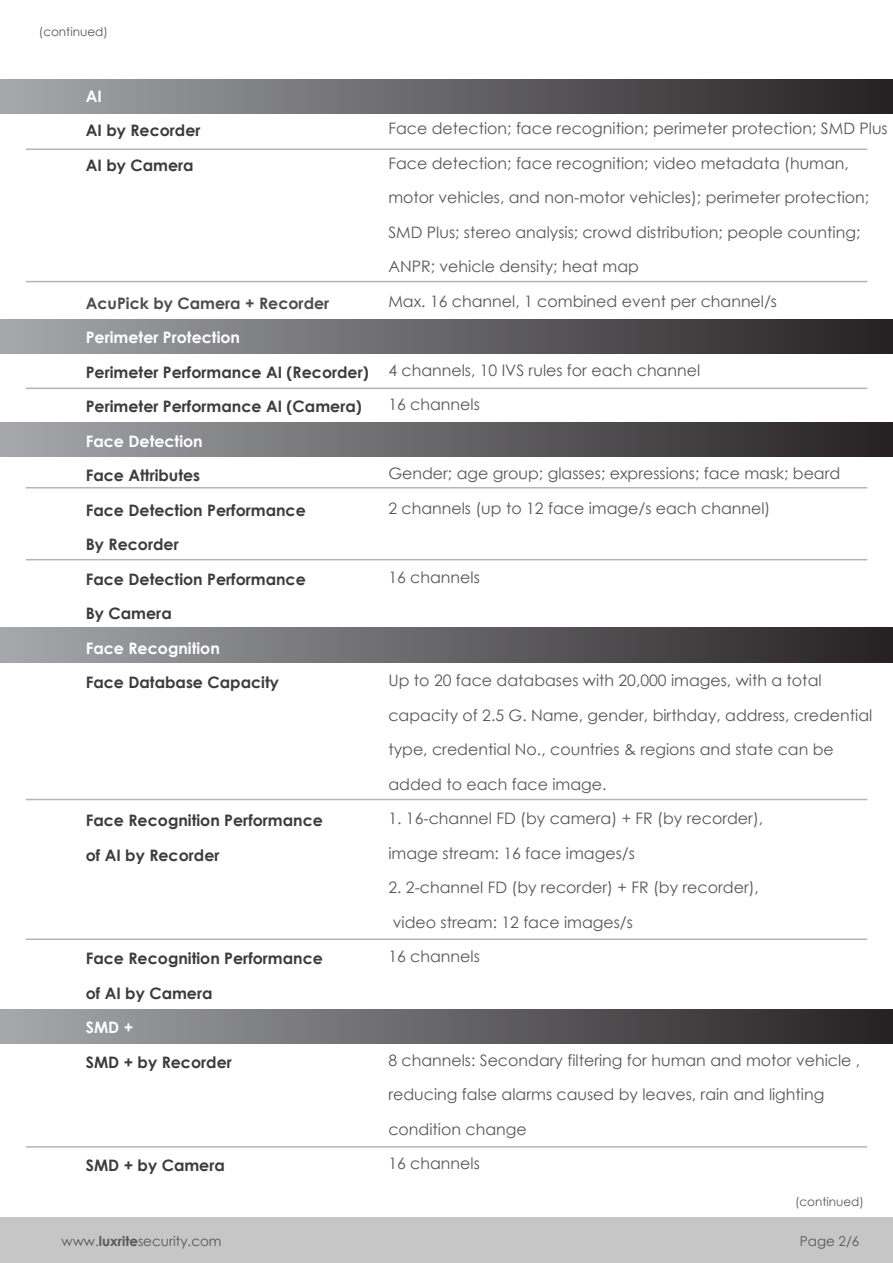
<style>
.page{position:relative;width:893px;height:1263px;background:#fff}
.page>*{position:absolute;margin:0;border:0;box-sizing:border-box;transform-origin:0 0}
.t1{font:15.75px/34.5px "Century Gothic";color:#575756}
.t2{font:700 15.75px/34.5px "Century Gothic";color:#3c3c3b}
.t3{font:700 15.75px "Century Gothic";color:#fff}
.t4{font:700 15.75px "Century Gothic";color:#4e4d4d}
.t5{font:13.5px "Century Gothic";color:#575756}
.t6{font:12px "Century Gothic";color:#575756}
.s1{font-weight:700}
</style>
<div class="page">
<div style="left:0;top:80px;width:893px;height:34px;background:linear-gradient(to right,#a6a8ab,#252122)"></div>
<div style="left:0;top:320px;width:893px;height:34px;background:linear-gradient(to right,#a6a8ab,#252122)"></div>
<div style="left:0;top:423px;width:893px;height:34px;background:linear-gradient(to right,#a6a8ab,#252122)"></div>
<div style="left:0;top:628px;width:893px;height:34px;background:linear-gradient(to right,#a6a8ab,#252122)"></div>
<div style="left:0;top:1009px;width:893px;height:34px;background:linear-gradient(to right,#a6a8ab,#252122)"></div>
<hr style="left:26px;top:149px;width:841px;height:1px;background:#b4b5b5">
<hr style="left:26px;top:281px;width:841px;height:1px;background:#b4b5b5">
<hr style="left:26px;top:388px;width:841px;height:1px;background:#b4b5b5">
<hr style="left:26px;top:487px;width:841px;height:1px;background:#b4b5b5">
<hr style="left:26px;top:559px;width:841px;height:1px;background:#b4b5b5">
<hr style="left:26px;top:799px;width:841px;height:1px;background:#b4b5b5">
<hr style="left:26px;top:938px;width:841px;height:2px;background:#b4b5b5">
<hr style="left:26px;top:1146px;width:841px;height:1px;background:#b4b5b5">
<div style="left:0;top:1217px;width:893px;height:46px;background:#c6c6c6"></div>
<p class="t6" style="left:39px;top:24px;width:70px">(continued)</p>
<p class="t3" style="left:86px;top:84px;width:18px">AI</p>
<p class="t2" style="left:86px;top:113px;width:116px">AI by Recorder<br>AI by Camera</p>
<p class="t4" style="left:86px;top:291px;width:245px">AcuPick by Camera + Recorder</p>
<p class="t3" style="left:86px;top:325px;width:156px">Perimeter Protection</p>
<p class="t2" style="left:86px;top:354px;width:285px">Perimeter Performance AI (Recorder)<br>Perimeter Performance AI (Camera)</p>
<p class="t3" style="left:86px;top:429px;width:119px">Face Detection</p>
<p class="t2" style="left:86px;top:457px;width:222px">Face Attributes<br>Face Detection Performance<br>By Recorder<br>Face Detection Performance<br>By Camera</p>
<p class="t3" style="left:86px;top:636px;width:136px">Face Recognition</p>
<p class="t2" style="left:86px;top:664px;width:195px">Face Database Capacity</p>
<p class="t2" style="left:86px;top:802px;width:239px">Face Recognition Performance of AI by Recorder</p>
<p class="t2" style="left:86px;top:940px;width:239px">Face Recognition Performance of AI by Camera</p>
<p class="t3" style="left:86px;top:1015px;width:49px">SMD +</p>
<p class="t2" style="left:86px;top:1044px;width:148px">SMD + by Recorder</p>
<p class="t2" style="left:86px;top:1147px;width:141px">SMD + by Camera</p>
<p class="t1" style="left:388px;top:111px;width:501px">Face detection; face recognition; perimeter protection; SMD Plus Face detection; face recognition; video metadata (human, motor vehicles, and non-motor vehicles); perimeter protection; SMD Plus; stereo analysis; crowd distribution; people counting; ANPR; vehicle density; heat map<br>Max. 16 channel, 1 combined event per channel/s</p>
<p class="t1" style="left:388px;top:352px;width:313px">4 channels, 10 IVS rules for each channel<br>16 channels</p>
<p class="t1" style="left:388px;top:456px;width:453px">Gender; age group; glasses; expressions; face mask; beard<br>2 channels (up to 12 face image/s each channel)</p>
<p class="t1" style="left:388px;top:559px;width:93px">16 channels</p>
<p class="t1" style="left:388px;top:663px;width:485px">Up to 20 face databases with 20,000 images, with a total capacity of 2.5 G. Name, gender, birthday, address, credential type, credential No., countries &amp; regions and state can be added to each face image.</p>
<p class="t1" style="left:388px;top:801px;width:376px">1. 16-channel FD (by camera) + FR (by recorder), image stream: 16 face images/s</p>
<p class="t1" style="left:388px;top:870px;width:372px">2. 2-channel FD (by recorder) + FR (by recorder), video stream: 12 face images/s<br>16 channels</p>
<p class="t1" style="left:388px;top:1042px;width:473px">8 channels: Secondary filtering for human and motor vehicle , reducing false alarms caused by leaves, rain and lighting condition change<br>16 channels</p>
<p class="t6" style="left:795px;top:1193px;width:70px">(continued)</p>
<p class="t5" style="left:62px;top:1232px;width:162px">www.<span class="s1">luxrite</span>security.com</p>
<p class="t5" style="left:800px;top:1232px;width:61px">Page 2/6</p>
</div>
